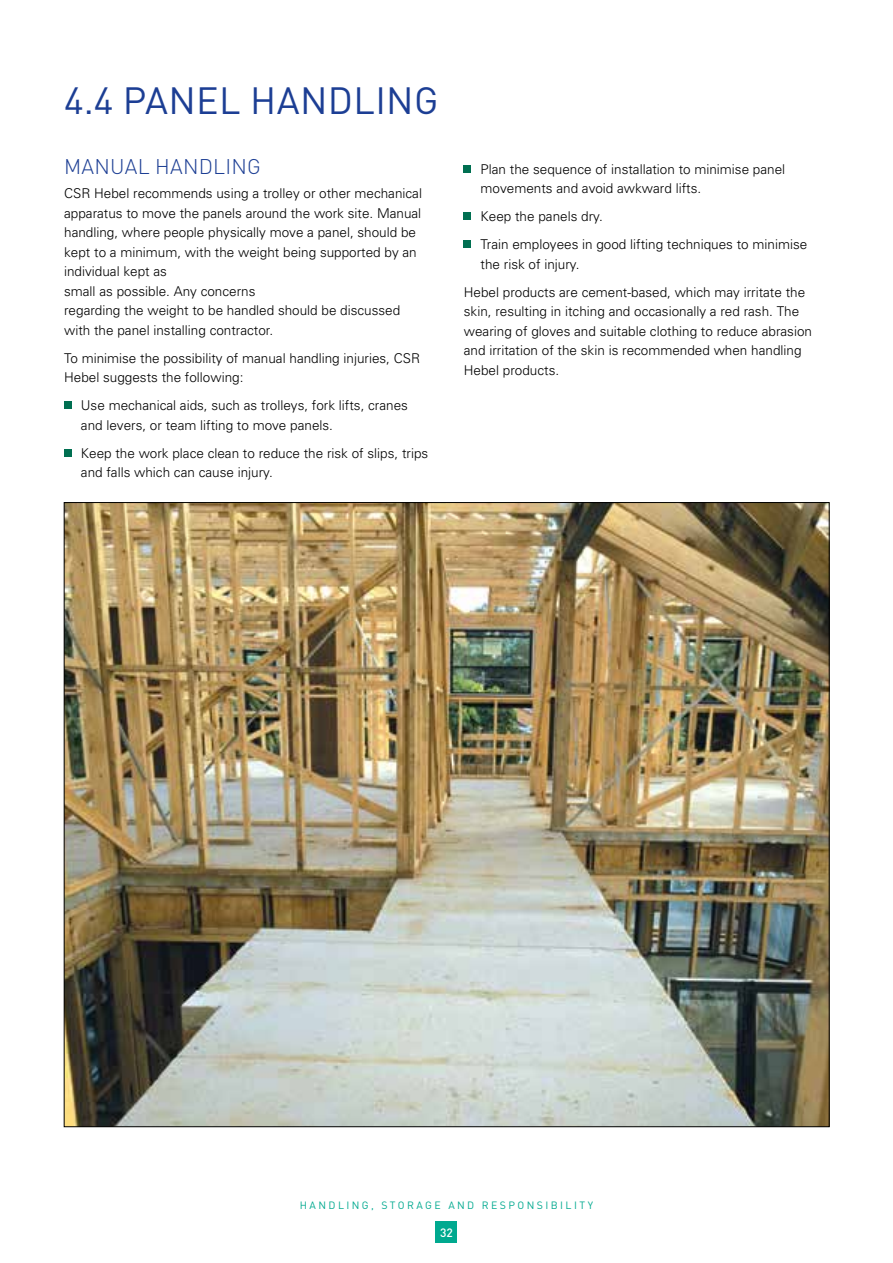
<style>
.page{position:relative;width:893px;height:1263px;background:#fff}
.page>*{position:absolute;margin:0;border:0;box-sizing:border-box;transform-origin:0 0}
.t1{font:37.5px "DIN Pro";letter-spacing:.01em;color:#1c3e94}
.t2{font:300 21px "DIN Pro";letter-spacing:.01em;color:#1c3e94}
.t3{font:300 13.5px/19.5px "Univers";color:#000}
.t4{font:500 12px "DIN";color:#fff}
.t5{font:10.5px "DIN Pro";letter-spacing:.23em;color:#00a98f}
</style>
<div class="page">
<div style="left:64px;top:402px;width:7px;height:7px;background:#006f51"></div>
<div style="left:64px;top:449px;width:7px;height:7px;background:#006f51"></div>
<div style="left:464px;top:165px;width:7px;height:7px;background:#006f51"></div>
<div style="left:464px;top:213px;width:7px;height:7px;background:#006f51"></div>
<div style="left:464px;top:241px;width:7px;height:7px;background:#006f51"></div>
<img style="left:66px;top:504px;width:762px;height:621px">
<div style="left:436px;top:1221px;width:21px;height:22px;background:#00a98f"></div>
<h1 class="t1" style="left:64px;top:71px;width:376px">4.4 PANEL HANDLING</h1>
<h2 class="t2" style="left:64px;top:150px;width:198px">MANUAL HANDLING</h2>
<p class="t3" style="left:64px;top:183px;width:359px">CSR Hebel recommends using a trolley or other mechanical apparatus to move the panels around the work site. Manual handling, where people physically move a panel, should be kept to a minimum, with the weight being supported by an individual kept as<br>small as possible. Any concerns<br>regarding the weight to be handled should be discussed with the panel installing contractor.</p>
<p class="t3" style="left:64px;top:348px;width:357px">To minimise the possibility of manual handling injuries, CSR<br>Hebel suggests the following:</p>
<p class="t3" style="left:81px;top:395px;width:329px">Use mechanical aids, such as trolleys, fork lifts, cranes and levers, or team lifting to move panels.</p>
<p class="t3" style="left:81px;top:443px;width:349px">Keep the work place clean to reduce the risk of slips, trips and falls which can cause injury.</p>
<p class="t3" style="left:481px;top:159px;width:306px">Plan the sequence of installation to minimise panel movements and avoid awkward lifts.</p>
<p class="t3" style="left:481px;top:202px;width:328px;line-height:28px">Keep the panels dry.<br>Train employees in good lifting techniques to minimise</p>
<p class="t3" style="left:464px;top:250px;width:343px;line-height:28px;text-indent:17px">the risk of injury.<br>Hebel products are cement-based, which may irritate the</p>
<p class="t3" style="left:464px;top:302px;width:350px">skin, resulting in itching and occasionally a red rash. The wearing of gloves and suitable clothing to reduce abrasion and irritation of the skin is recommended when handling Hebel products.</p>
<p class="t5" style="left:300px;top:1197px;width:295px">HANDLING, STORAGE AND RESPONSIBILITY</p>
<p class="t4" style="left:440px;top:1225px;width:14px">32</p>
</div>
